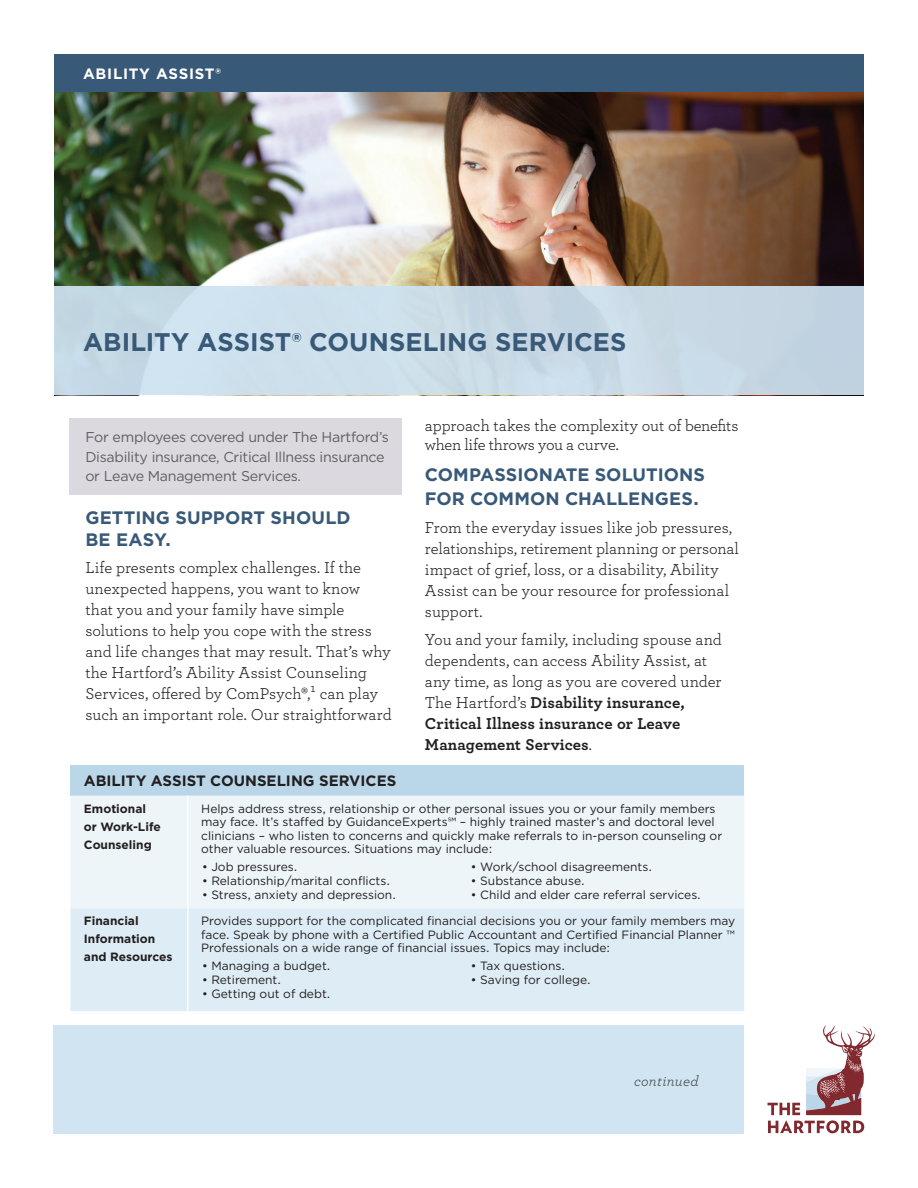
<style>
.page{position:relative;width:918px;height:1188px;background:#fff}
.page>*{position:absolute;margin:0;border:0;box-sizing:border-box;transform-origin:0 0}
.Subhead{font:700 25.5px "Gotham";letter-spacing:.005em;color:#385978}
.Body{font:700 18px/21.6px "Gotham";letter-spacing:.005em;color:#385978}
.Body-2{font:16.5px/21px "Archer";color:#231f20}
.Identifier{font:700 15px "Gotham";color:#231f20}
.t1{font:700 15px "Gotham";letter-spacing:.05em;color:#fff}
.Body-3{font:italic 15px "Archer";letter-spacing:.015em;color:#464747}
.t2{font:14.25px/19.5px "Gotham";letter-spacing:-.02em;color:#615f5f}
.Identifier-2{font:12px/13.5px "Gotham";color:#231f20}
.Identifier-3{font:700 12px/18px "Gotham";color:#231f20}
.s1{font-weight:700}
</style>
<div class="page">
<img style="left:54px;top:92px;width:810px;height:194px">
<div style="left:54px;top:54px;width:810px;height:38px;background:#385978"></div>
<div style="left:54px;top:286px;width:810px;height:109px;background:#c9dbe6"></div>
<div style="left:54px;top:1025px;width:690px;height:108px;background:#cde2f1"></div>
<svg style="left:768px;top:1025px;width:107px;height:108px"></svg>
<div style="left:70px;top:418px;width:332px;height:77px;background:#dcd8df"></div>
<div style="left:70px;top:765px;width:674px;height:31px;background:#bad7ea"></div>
<div style="left:70px;top:796px;width:674px;height:112px;background:#edf5f9"></div>
<div style="left:70px;top:908px;width:674px;height:103px;background:#deecf5"></div>
<hr style="left:187px;top:796px;width:1px;height:112px;background:#fff">
<hr style="left:187px;top:908px;width:1px;height:103px;background:#fff">
<p class="t1" style="left:83px;top:64px;width:139px">ABILITY ASSIST®</p>
<p class="Subhead" style="left:83px;top:325px;width:545px">ABILITY ASSIST® COUNSELING SERVICES</p>
<p class="t2" style="left:85px;top:427px;width:305px">For employees covered under The Hartford’s<br>Disability insurance, Critical Illness insurance or Leave Management Services.</p>
<p class="Body" style="left:85px;top:507px;width:267px">GETTING SUPPORT SHOULD<br>BE EASY.</p>
<p class="Body-2" style="left:85px;top:557px;width:308px">Life presents complex challenges. If the unexpected happens, you want to know that you and your family have simple solutions to help you cope with the stress and life changes that may result. That’s why the Hartford’s Ability Assist Counseling Services, offered by ComPsych®,¹ can play such an important role. Our straightforward</p>
<p class="Body-2" style="left:425px;top:415px;width:315px;line-height:19.5px">approach takes the complexity out of benefits when life throws you a curve.</p>
<p class="Body" style="left:425px;top:463px;width:282px;line-height:24px">COMPASSIONATE SOLUTIONS<br>FOR COMMON CHALLENGES.</p>
<p class="Body-2" style="left:425px;top:516px;width:316px">From the everyday issues like job pressures, relationships, retirement planning or personal impact of grief, loss, or a disability, Ability Assist can be your resource for professional support.</p>
<p class="Body-2" style="left:425px;top:628px;width:298px">You and your family, including spouse and dependents, can access Ability Assist, at any time, as long as you are covered under The Hartford’s <span class="s1">Disability insurance, Critical Illness insurance or Leave Management Services</span>.</p>
<p class="Identifier" style="left:84px;top:771px;width:314px">ABILITY ASSIST COUNSELING SERVICES</p>
<p class="Identifier-3" style="left:84px;top:799px;width:78px">Emotional or Work-Life<br>Counseling</p>
<p class="Identifier-2" style="left:201px;top:802px;width:523px">Helps address stress, relationship or other personal issues you or your family members may face. It’s staffed by GuidanceExperts℠ – highly trained master’s and doctoral level clinicians – who listen to concerns and quickly make referrals to in-person counseling or other valuable resources. Situations may include:</p>
<p class="Identifier-2" style="left:202px;top:860px;width:97px">• Job pressures.</p>
<p class="Identifier-2" style="left:202px;top:874px;width:190px">• Relationship/marital conflicts.</p>
<p class="Identifier-2" style="left:202px;top:888px;width:195px">• Stress, anxiety and depression.</p>
<p class="Identifier-2" style="left:471px;top:860px;width:183px">• Work/school disagreements.</p>
<p class="Identifier-2" style="left:471px;top:874px;width:115px">• Substance abuse.</p>
<p class="Identifier-2" style="left:471px;top:888px;width:231px">• Child and elder care referral services.</p>
<p class="Identifier-3" style="left:84px;top:912px;width:90px">Financial<br>Information and Resources</p>
<p class="Identifier-2" style="left:201px;top:914px;width:536px;text-align:justify">Provides support for the complicated financial decisions you or your family members may face. Speak by phone with a Certified Public Accountant and Certified Financial Planner ™ Professionals on a wide range of financial issues. Topics may include:</p>
<p class="Identifier-2" style="left:202px;top:959px;width:130px">• Managing a budget.</p>
<p class="Identifier-2" style="left:202px;top:973px;width:81px">• Retirement.</p>
<p class="Identifier-2" style="left:202px;top:986px;width:130px">• Getting out of debt.</p>
<p class="Identifier-2" style="left:471px;top:959px;width:96px">• Tax questions.</p>
<p class="Identifier-2" style="left:471px;top:973px;width:121px">• Saving for college.</p>
<p class="Body-3" style="left:634px;top:1070px;width:66px">continued</p>
</div>
